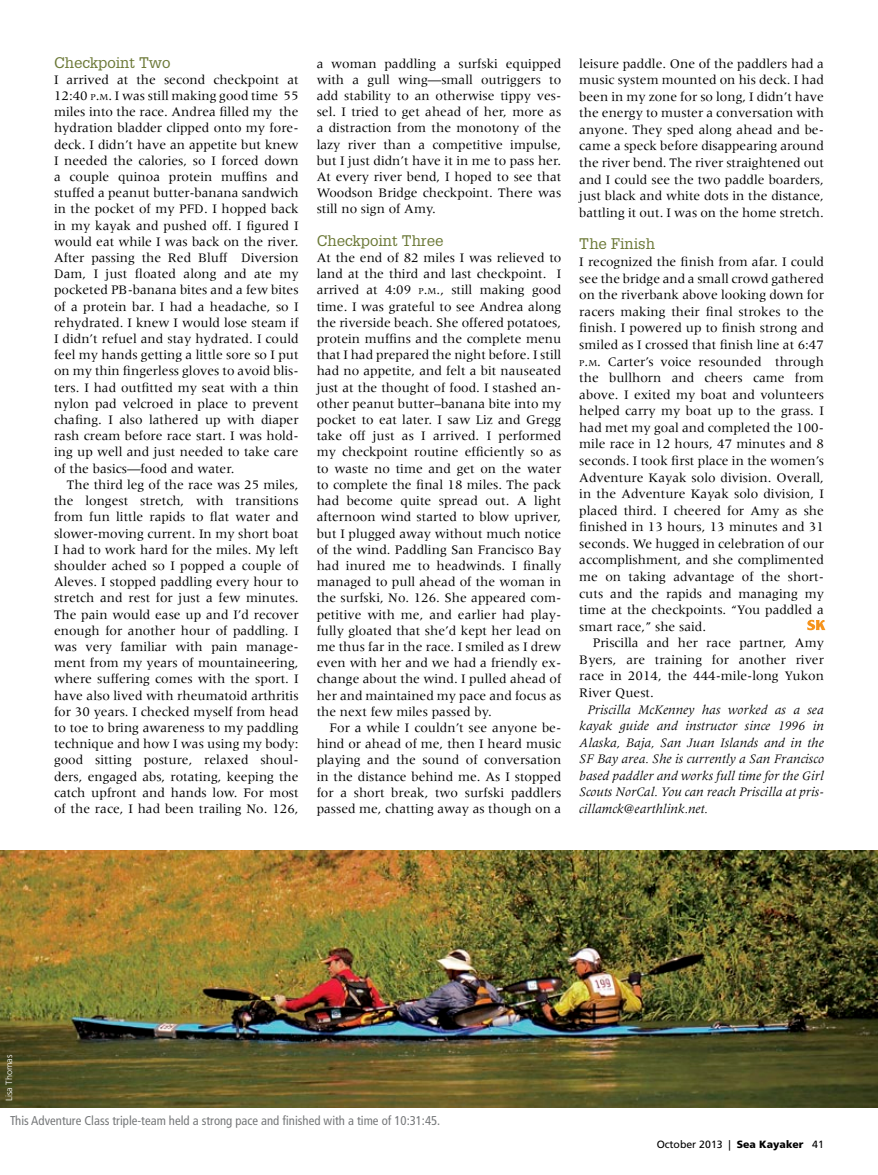
<style>
.page{position:relative;width:878px;height:1175px;background:#fff}
.page>*{position:absolute;margin:0;border:0;box-sizing:border-box;transform-origin:0 0}
.t1{font:15px "Glypha";color:#6b7836}
.t2{font:13.5px/16.2px "Meridien";color:#000;text-align:justify}
.t3{font:italic 13.5px/16.5px "Meridien";color:#000;text-align:justify}
.t4{font:condensed 12.75px "Frutiger";color:#76787a}
.t5{font:10.5px "Frutiger";color:#000}
.t6{font:300 9px "Frutiger";color:#fff}
.s1{font-size:9.45px}
.s2{font-style:inherit}
.s3{font-weight:900}
</style>
<div class="page">
<img style="left:0;top:850px;width:878px;height:257px">
<svg style="left:807px;top:620px;width:18px;height:10px"></svg>
<p class="t1" style="left:54px;top:53px;width:118px">Checkpoint Two</p>
<p class="t2" style="left:54px;top:71px;width:246px">I arrived at the second checkpoint at 12:40 <span class="s1">P</span><span class="s2">.</span><span class="s1">M</span>. I was still making good time 55 miles into the race. Andrea filled my the hydration bladder clipped onto my fore&shy;deck. I didn’t have an appetite but knew I needed the calories, so I forced down a couple quinoa protein muffins and stuffed a peanut butter-banana sandwich in the pocket of my PFD. I hopped back in my kayak and pushed off. I figured I would eat while I was back on the river.<br>After passing the Red Bluff Diversion Dam, I just floated along and ate my pocketed PB-banana bites and a few bites of a protein bar. I had a headache, so I rehydrated. I knew I would lose steam if I didn’t refuel and stay hydrated. I could feel my hands getting a little sore so I put on my thin fingerless gloves to avoid blis&shy;ters. I had outfitted my seat with a thin nylon pad velcroed in place to prevent chafing. I also lathered up with diaper rash cream before race start. I was hold&shy;ing up well and just needed to take care of the basics—food and water.</p>
<p class="t2" style="left:54px;top:476px;width:246px;text-indent:13px">The third leg of the race was 25 miles, the longest stretch, with transitions from fun little rapids to flat water and slower-moving current. In my short boat I had to work hard for the miles. My left shoulder ached so I popped a couple of Aleves. I stopped paddling every hour to stretch and rest for just a few minutes.<br>The pain would ease up and I’d recover enough for another hour of paddling. I was very familiar with pain manage&shy;ment from my years of mountaineering, where suffering comes with the sport. I have also lived with rheumatoid arthritis for 30 years. I checked myself from head to toe to bring awareness to my paddling technique and how I was using my body: good sitting posture, relaxed shoul&shy;ders, engaged abs, rotating, keeping the catch upfront and hands low. For most of the race, I had been trailing No. 126,</p>
<p class="t2" style="left:316px;top:55px;width:246px">a woman paddling a surfski equipped with a gull wing—small outriggers to add stability to an otherwise tippy ves&shy;sel. I tried to get ahead of her, more as a distraction from the monotony of the lazy river than a competitive impulse, but I just didn’t have it in me to pass her.<br>At every river bend, I hoped to see that Woodson Bridge checkpoint. There was still no sign of Amy.</p>
<p class="t1" style="left:316px;top:231px;width:128px">Checkpoint Three</p>
<p class="t2" style="left:316px;top:249px;width:246px">At the end of 82 miles I was relieved to land at the third and last checkpoint. I arrived at 4:09 <span class="s1">P</span><span class="s2">.</span><span class="s1">M</span><span class="s2">.,</span> still making good time. I was grateful to see Andrea along the riverside beach. She offered potatoes, protein muffins and the complete menu that I had prepared the night before. I still had no appetite, and felt a bit nauseated just at the thought of food. I stashed an&shy;other peanut butter–banana bite into my pocket to eat later. I saw Liz and Gregg take off just as I arrived. I performed my checkpoint routine efficiently so as to waste no time and get on the water to complete the final 18 miles. The pack had become quite spread out. A light afternoon wind started to blow upriver, but I plugged away without much notice of the wind. Paddling San Francisco Bay had inured me to headwinds. I finally managed to pull ahead of the woman in the surfski, No. 126. She appeared com&shy;petitive with me, and earlier had play&shy;fully gloated that she’d kept her lead on me thus far in the race. I smiled as I drew even with her and we had a friendly ex&shy;change about the wind. I pulled ahead of her and maintained my pace and focus as the next few miles passed by.</p>
<p class="t2" style="left:317px;top:719px;width:246px;text-indent:13px">For a while I couldn’t see anyone be&shy;hind or ahead of me, then I heard music playing and the sound of conversation in the distance behind me. As I stopped for a short break, two surfski paddlers passed me, chatting away as though on a</p>
<p class="t2" style="left:579px;top:55px;width:246px">leisure paddle. One of the paddlers had a music system mounted on his deck. I had been in my zone for so long, I didn’t have the energy to muster a conversation with anyone. They sped along ahead and be&shy;came a speck before disappearing around the river bend. The river straightened out and I could see the two paddle boarders, just black and white dots in the distance, battling it out. I was on the home stretch.</p>
<p class="t1" style="left:579px;top:235px;width:77px">The Finish</p>
<p class="t2" style="left:579px;top:253px;width:246px">I recognized the finish from afar. I could see the bridge and a small crowd gathered on the riverbank above looking down for racers making their final strokes to the finish. I powered up to finish strong and smiled as I crossed that finish line at 6:47<br><span class="s1">P</span><span class="s2">.</span><span class="s1">M</span><span class="s2">.</span> Carter’s voice resounded through the bullhorn and cheers came from above. I exited my boat and volunteers helped carry my boat up to the grass. I had met my goal and completed the 100- mile race in 12 hours, 47 minutes and 8 seconds. I took first place in the women’s Adventure Kayak solo division. Overall, in the Adventure Kayak solo division, I placed third. I cheered for Amy as she finished in 13 hours, 13 minutes and 31 seconds. We hugged in celebration of our accomplishment, and she complimented me on taking advantage of the short&shy;cuts and the rapids and managing my time at the checkpoints. “You paddled a smart race,” she said.</p>
<p class="t2" style="left:579px;top:634px;width:246px;text-indent:14px">Priscilla and her race partner, Amy Byers, are training for another river race in 2014, the 444-mile-long Yukon River Quest.</p>
<p class="t3" style="left:579px;top:701px;width:246px;text-indent:8px">Priscilla McKenney has worked as a sea kayak guide and instructor since 1996 in Alaska, Baja, San Juan Islands and in the SF Bay area. She is currently a San Francisco based paddler and works full time for the Girl Scouts NorCal. You can reach Priscilla at pris&shy;cillamck@earthlink.net.</p>
<p class="t6" style="left:4px;top:1101px;width:48px;rotate:-90deg">Lisa Thomas</p>
<p class="t4" style="left:10px;top:1112px;width:432px">This Adventure Class triple-team held a strong pace and finished with a time of 10:31:45.</p>
<p class="t5" style="left:656px;top:1138px;width:169px">October 2013 | <span class="s3">Sea Kayaker</span> 41</p>
</div>
